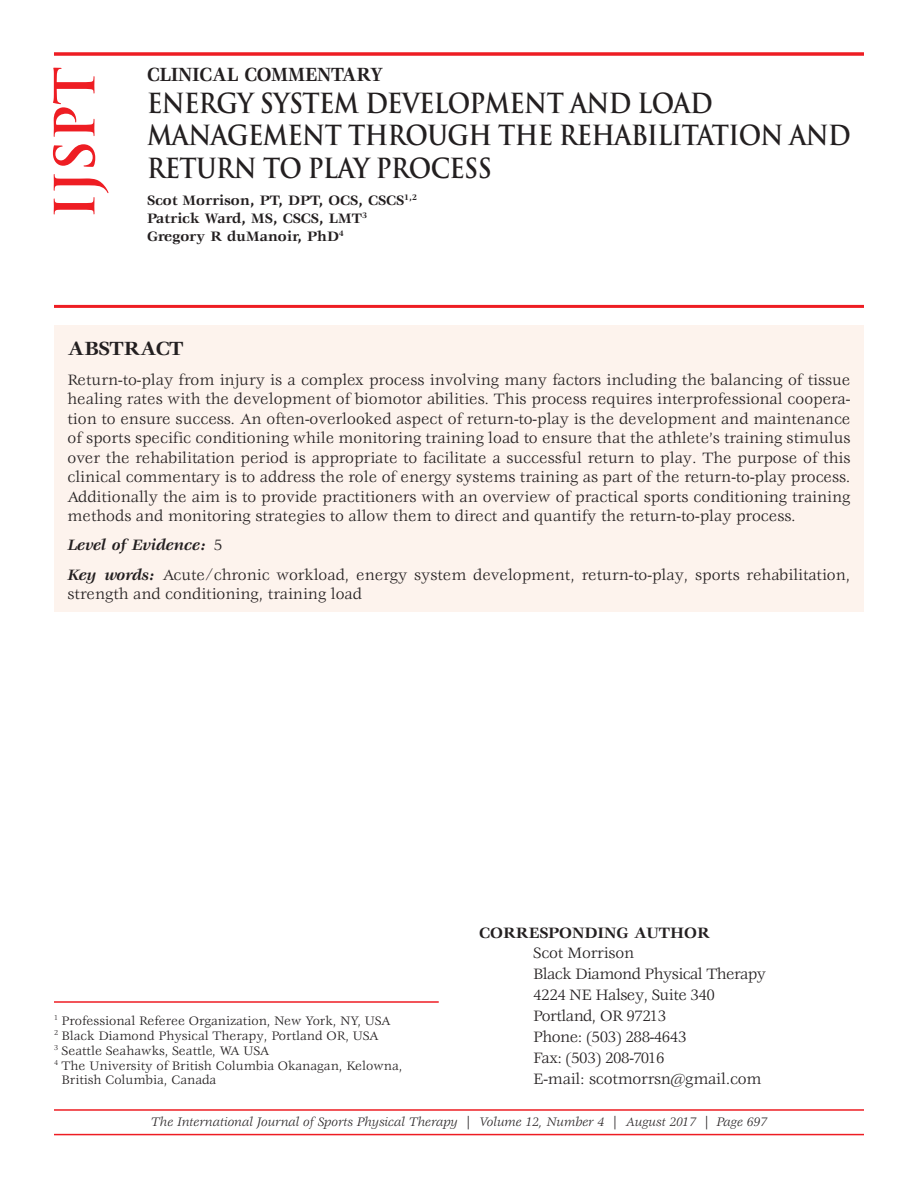
<style>
.page{position:relative;width:918px;height:1188px;background:#fff}
.page>*{position:absolute;margin:0;border:0;box-sizing:border-box;transform-origin:0 0}
.t1{font:700 54px "Trajan Pro";color:#ee1d23}
.t2{font:700 27px/32.2px "Trajan Pro";letter-spacing:-.025em;color:#231f20;scale:.9 1}
.t3{font:700 21px "Veljovic Std";letter-spacing:-.01em;color:#231f20;scale:.9 1}
.t4{font:700 21px "Veljovic Std";letter-spacing:-.01em;color:#231f20}
.t5{font:16.5px/19.5px "Veljovic Std";color:#231f20;text-align:justify}
.t6{font:16.5px/21px "Veljovic Std";letter-spacing:-.03em;color:#231f20}
.t7{font:700 16.5px "Veljovic Std";color:#231f20}
.t8{font:700 15px/18px "Veljovic Std";color:#231f20}
.t9{font:13.5px "Veljovic Std";color:#231f20}
.t10{font:italic 13.5px "Veljovic Std";color:#231f20}
.s1{font-weight:700;font-style:italic}
</style>
<div class="page">
<hr style="left:54px;top:1109px;width:810px;height:2px;background:#ee1d23">
<hr style="left:54px;top:1134px;width:810px;height:1px;background:#ee1d23">
<div style="left:54px;top:325px;width:810px;height:286px;background:#fdf3ed"></div>
<svg style="left:54px;top:52px;width:810px;height:4px;background:#ef383e"></svg>
<hr style="left:54px;top:1001px;width:385px;height:2px;background:#ee1d23">
<hr style="left:54px;top:305px;width:810px;height:3px;background:#ee1d23">
<h1 class="t1" style="left:44px;top:219px;width:154px;rotate:-90deg">IJSPT</h1>
<p class="t3" style="left:147px;top:66px;width:264px">CLINICAL COMMENTARY</p>
<h2 class="t2" style="left:147px;top:88px;width:784px">ENERGY SYSTEM DEVELOPMENT AND LOAD<br>MANAGEMENT THROUGH THE REHABILITATION AND<br>RETURN TO PLAY PROCESS</h2>
<p class="t8" style="left:147px;top:192px;width:272px">Scot Morrison, PT, DPT, OCS, CSCS<sup>1,2<br></sup>Patrick Ward, MS, CSCS, LMT<sup>3<br></sup>Gregory R duManoir, PhD<sup>4</sup></p>
<p class="t4" style="left:68px;top:340px;width:118px">ABSTRACT</p>
<p class="t5" style="left:68px;top:371px;width:785px">Return-to-play from injury is a complex process involving many factors including the balancing of tissue healing rates with the development of biomotor abilities. This process requires interprofessional coopera&shy;tion to ensure success. An often-overlooked aspect of return-to-play is the development and maintenance of sports specific conditioning while monitoring training load to ensure that the athlete’s training stimulus over the rehabilitation period is appropriate to facilitate a successful return to play. The purpose of this clinical commentary is to address the role of energy systems training as part of the return-to-play process.<br>Additionally the aim is to provide practitioners with an overview of practical sports conditioning training methods and monitoring strategies to allow them to direct and quantify the return-to-play process.</p>
<p class="t5" style="left:68px;top:531px;width:785px;line-height:30px"><span class="s1">Level of Evidence:</span> 5<br><span class="s1">Key words:</span> Acute/chronic workload, energy system development, return-to-play, sports rehabilitation,</p>
<p class="t5" style="left:68px;top:585px;width:296px">strength and conditioning, training load</p>
<p class="t9" style="left:54px;top:1015px;width:338px"><sup>1</sup> Professional Referee Organization, New York, NY, USA</p>
<p class="t9" style="left:54px;top:1030px;width:326px"><sup>2</sup> Black Diamond Physical Therapy, Portland OR, USA</p>
<p class="t9" style="left:54px;top:1045px;width:217px"><sup>3</sup> Seattle Seahawks, Seattle, WA USA</p>
<p class="t9" style="left:54px;top:1060px;width:350px"><sup>4</sup> The University of British Columbia Okanagan, Kelowna,</p>
<p class="t9" style="left:62px;top:1075px;width:156px">British Columbia, Canada</p>
<p class="t7" style="left:479px;top:926px;width:232px">CORRESPONDING AUTHOR</p>
<p class="t6" style="left:533px;top:944px;width:234px">Scot Morrison<br>Black Diamond Physical Therapy<br>4224 NE Halsey, Suite 340<br>Portland, OR 97213<br>Phone: (503) 288-4643<br>Fax: (503) 208-7016<br>E-mail: scotmorrsn@gmail.com</p>
<p class="t10" style="left:151px;top:1117px;width:618px">The International Journal of Sports Physical Therapy | Volume 12, Number 4 | August 2017 | Page 697</p>
</div>
